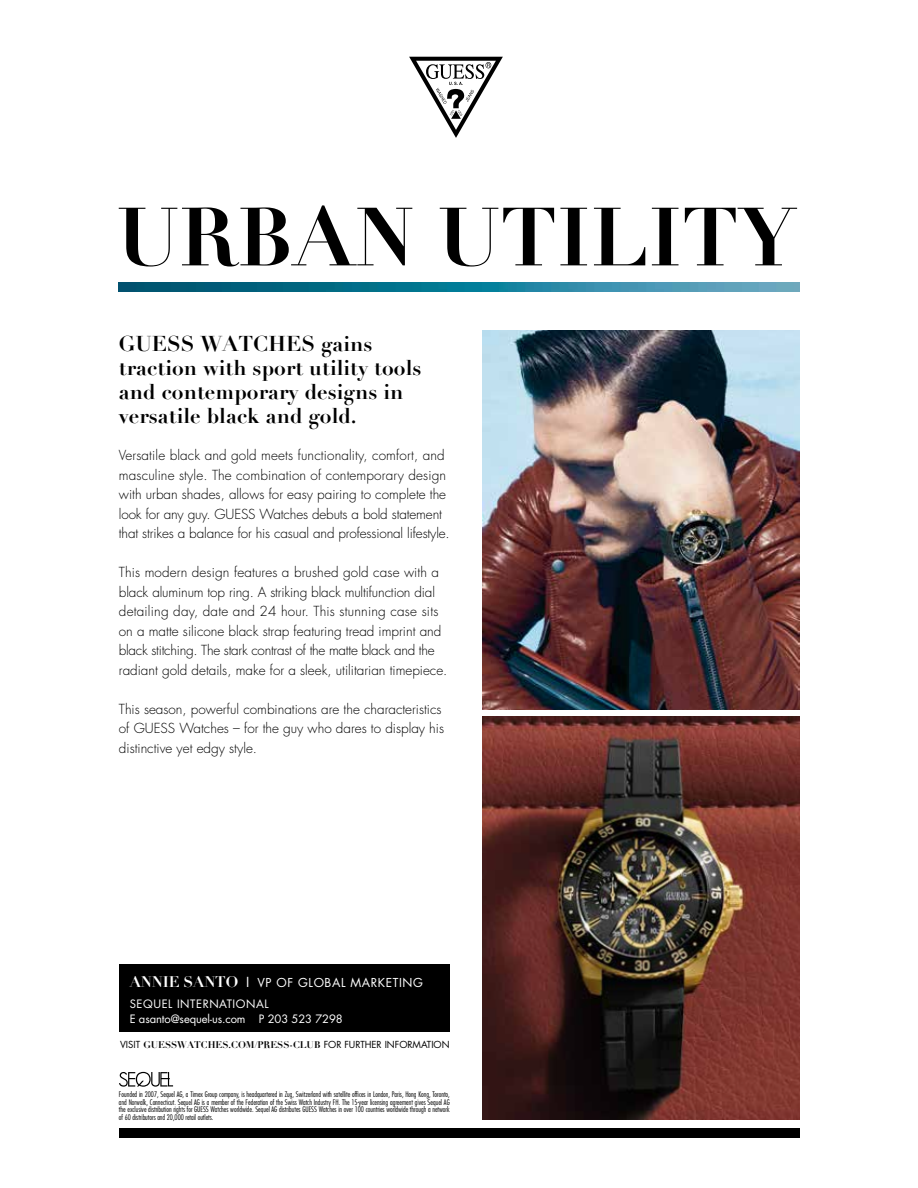
<style>
.page{position:relative;width:918px;height:1188px;background:#fff}
.page>*{position:absolute;margin:0;border:0;box-sizing:border-box;transform-origin:0 0}
.t1{font:700 81px "Didot";color:#000}
.t2{font:700 21px/24px "Didot";letter-spacing:.005em;color:#000}
.t3{font:700 15px "Didot";color:#fff}
.t4{font:300 13.5px/19.5px "Futura Std";color:#000}
.t5{font:12px "Futura";letter-spacing:.05em;color:#fff}
.t6{font:11.25px/15px "Futura";letter-spacing:.05em;color:#fff}
.t7{font:700 9.45px "Didot";color:#000}
.t8{font:9.45px "Futura";color:#000}
.t9{font:300 condensed 7.5px/7.5px "Futura";color:#000;text-align:justify}
.s1{font-family:"Didot";font-weight:700;font-size:15px}
.s2{font-size:13.5px}
.s3{font-family:"Futura";font-weight:400}
</style>
<div class="page">
<div style="left:119px;top:1129px;width:680px;height:9px;background:#000"></div>
<img style="left:482px;top:717px;width:317px;height:403px">
<img style="left:482px;top:330px;width:317px;height:379px">
<svg style="left:119px;top:1072px;width:54px;height:15px"></svg>
<svg style="left:409px;top:57px;width:94px;height:81px"></svg>
<div style="left:119px;top:964px;width:331px;height:68px;background:#000"></div>
<img style="left:119px;top:282px;width:680px;height:10px">
<h1 class="t1" style="left:116px;top:186px;width:681px">URBAN UTILITY</h1>
<h2 class="t2" style="left:119px;top:331px;width:304px">GUESS WATCHES gains traction with sport utility tools and contemporary designs in versatile black and gold.</h2>
<p class="t4" style="left:119px;top:446px;width:332px">Versatile black and gold meets functionality, comfort, and masculine style. The combination of contemporary design with urban shades, allows for easy pairing to complete the look for any guy. GUESS Watches debuts a bold statement that strikes a balance for his casual and professional lifestyle.</p>
<p class="t4" style="left:119px;top:563px;width:330px">This modern design features a brushed gold case with a black aluminum top ring. A striking black multifunction dial detailing day, date and 24 hour. This stunning case sits on a matte silicone black strap featuring tread imprint and black stitching. The stark contrast of the matte black and the radiant gold details, make for a sleek, utilitarian timepiece.</p>
<p class="t4" style="left:119px;top:699px;width:327px">This season, powerful combinations are the characteristics of GUESS Watches – for the guy who dares to display his distinctive yet edgy style.</p>
<p class="t3" style="left:130px;top:973px;width:22px">Annie</p>
<p class="t3" style="left:184px;top:973px;width:22px">Sant</p>
<p class="t5" style="left:226px;top:975px;width:198px"><span class="s1">o</span> <span class="s2">I</span> VP OF GLOBAL MARKETING</p>
<p class="t6" style="left:130px;top:997px;width:215px">SEQUEL INTERNATIONAL<br>E ASANTO@SEQUEL-US.COM P 203 523 7298</p>
<p class="t7" style="left:120px;top:1039px;width:75px"><span class="s3">VISIT</span> GUESSWatches</p>
<p class="t7" style="left:229px;top:1039px;width:43px">.c om/press</p>
<p class="t7" style="left:290px;top:1039px;width:12px">-club</p>
<p class="t8" style="left:324px;top:1038px;width:127px">FOR FURTHER INFORMATION</p>
<p class="t9" style="left:119px;top:1091px;width:332px">Founded in 2007, Sequel AG, a Timex Group company, is headquartered in Zug, Switzerland with satellite offices in London, Paris, Hong Kong, Toronto, and Norwalk, Connecticut. Sequel AG is a member of the Federation of the Swiss Watch Industry FH. The 15-year licensing agreement gives Sequel AG the exclusive distribution rights for GUESS Watches worldwide. Sequel AG distributes GUESS Watches in over 100 countries worldwide through a network of 60 distributors and 20,000 retail outlets.</p>
</div>
